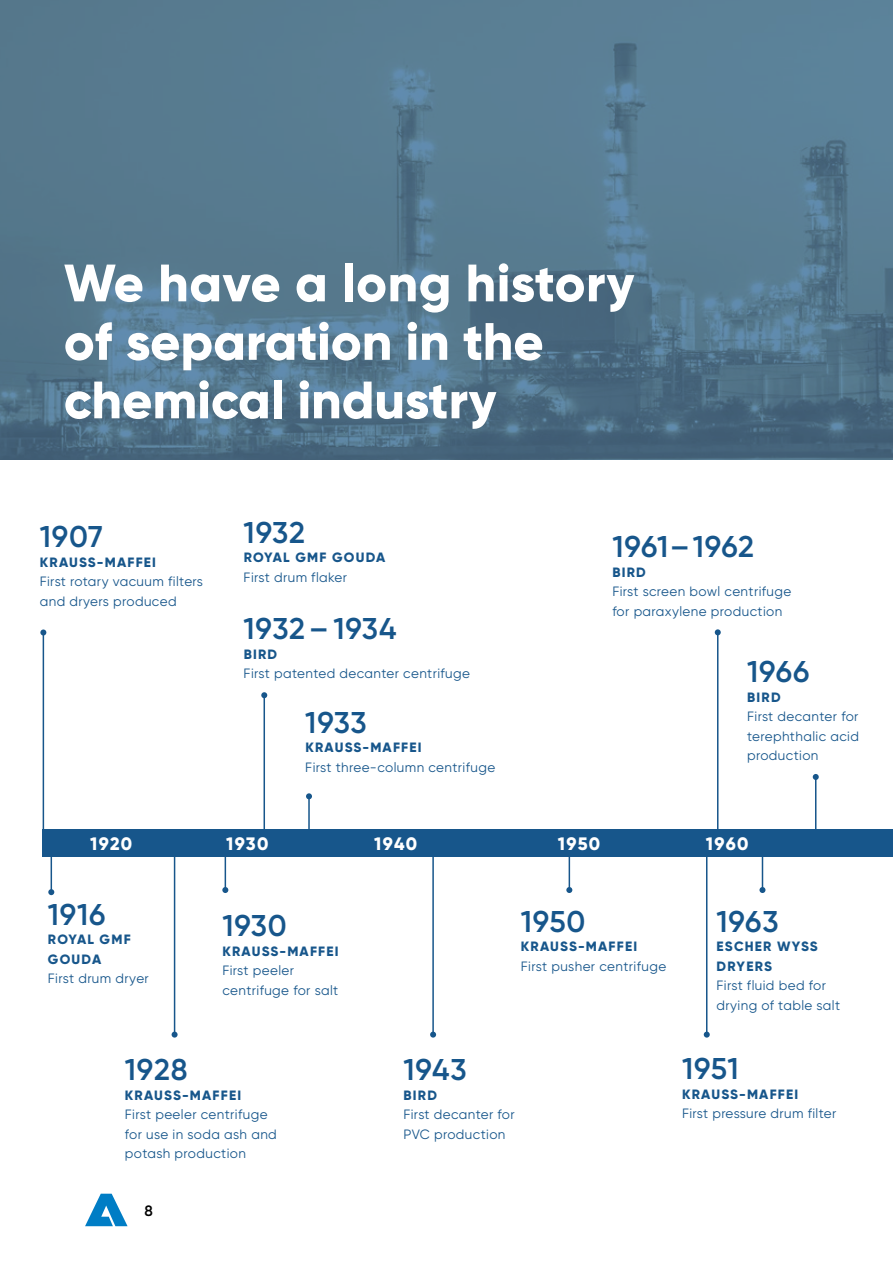
<style>
.page{position:relative;width:893px;height:1263px;background:#fff}
.page>*{position:absolute;margin:0;border:0;box-sizing:border-box;transform-origin:0 0}
.t1{font:800 52.5px/58.5px "Gilroy";color:#fff}
.t2{font:600 30px "Gilroy";letter-spacing:.025em;color:#17568b}
.t3{font:800 18px "Gilroy";letter-spacing:.08em;color:#fff}
.t4{font:600 15px "Gilroy";color:#000}
.t5{font:13.5px/19.5px "Gilroy";letter-spacing:.03em;color:#17568b}
.t6{font:800 13.5px/19.5px "Gilroy";letter-spacing:.09em;color:#17568b}
</style>
<div class="page">
<svg style="left:85px;top:1194px;width:43px;height:32px"></svg>
<svg style="left:0;top:0;width:893px;height:459px;background:#54788e"></svg>
<hr style="left:432px;top:855px;width:2px;height:179px;background:#17568b">
<svg style="left:430px;top:1031px;width:6px;height:6px"></svg>
<hr style="left:174px;top:855px;width:1px;height:179px;background:#17568b">
<svg style="left:172px;top:1031px;width:6px;height:6px"></svg>
<hr style="left:264px;top:695px;width:1px;height:137px;background:#17568b">
<svg style="left:261px;top:692px;width:6px;height:6px"></svg>
<hr style="left:43px;top:632px;width:1px;height:200px;background:#17568b">
<svg style="left:40px;top:629px;width:6px;height:6px"></svg>
<hr style="left:815px;top:777px;width:1px;height:54px;background:#17568b">
<svg style="left:813px;top:774px;width:6px;height:6px"></svg>
<hr style="left:308px;top:796px;width:2px;height:54px;background:#17568b">
<svg style="left:306px;top:793px;width:6px;height:6px"></svg>
<hr style="left:569px;top:855px;width:1px;height:35px;background:#17568b">
<svg style="left:566px;top:887px;width:6px;height:6px"></svg>
<hr style="left:762px;top:855px;width:1px;height:35px;background:#17568b">
<svg style="left:759px;top:887px;width:6px;height:6px"></svg>
<hr style="left:225px;top:855px;width:1px;height:35px;background:#17568b">
<svg style="left:222px;top:887px;width:6px;height:6px"></svg>
<hr style="left:51px;top:857px;width:1px;height:35px;background:#17568b">
<svg style="left:48px;top:889px;width:6px;height:6px"></svg>
<div style="left:43px;top:829px;width:166px;height:28px;background:#17568b"></div>
<div style="left:208px;top:829px;width:166px;height:28px;background:#17568b"></div>
<div style="left:374px;top:829px;width:170px;height:28px;background:#17568b"></div>
<div style="left:540px;top:829px;width:170px;height:28px;background:#17568b"></div>
<div style="left:706px;top:829px;width:187px;height:28px;background:#17568b"></div>
<hr style="left:717px;top:632px;width:1px;height:201px;background:#17568b">
<svg style="left:715px;top:629px;width:6px;height:6px"></svg>
<hr style="left:706px;top:855px;width:1px;height:179px;background:#17568b">
<svg style="left:704px;top:1031px;width:6px;height:6px"></svg>
<h1 class="t1" style="left:64px;top:253px;width:572px">We have a long history of separation in the chemical industry</h1>
<h2 class="t2" style="left:40px;top:518px;width:65px">1907</h2>
<p class="t6" style="left:40px;top:552px;width:118px">KRAUSS-MAFFEI</p>
<p class="t5" style="left:40px;top:571px;width:165px">First rotary vacuum filters and dryers produced</p>
<h2 class="t2" style="left:244px;top:514px;width:63px">1932</h2>
<p class="t6" style="left:244px;top:548px;width:143px">ROYAL GMF GOUDA</p>
<p class="t5" style="left:244px;top:567px;width:105px">First drum flaker</p>
<h2 class="t2" style="left:244px;top:610px;width:154px">1932 – 1934</h2>
<p class="t6" style="left:244px;top:644px;width:35px">BIRD</p>
<p class="t5" style="left:244px;top:663px;width:228px">First patented decanter centrifuge</p>
<h2 class="t2" style="left:305px;top:703px;width:63px">1933</h2>
<p class="t6" style="left:305px;top:737px;width:118px">KRAUSS-MAFFEI</p>
<p class="t5" style="left:305px;top:757px;width:191px">First three-column centrifuge</p>
<h2 class="t2" style="left:612px;top:528px;width:143px">1961–1962</h2>
<p class="t6" style="left:612px;top:562px;width:35px">BIRD</p>
<p class="t5" style="left:612px;top:582px;width:181px">First screen bowl centrifuge for paraxylene production</p>
<h2 class="t2" style="left:747px;top:653px;width:64px">1966</h2>
<p class="t6" style="left:747px;top:687px;width:35px">BIRD</p>
<p class="t5" style="left:747px;top:706px;width:113px;text-align:justify">First decanter for terephthalic acid production</p>
<h3 class="t3" style="left:90px;top:833px;width:44px">1920</h3>
<h3 class="t3" style="left:226px;top:833px;width:44px">1930</h3>
<h3 class="t3" style="left:374px;top:833px;width:45px">1940</h3>
<h3 class="t3" style="left:558px;top:833px;width:44px">1950</h3>
<h3 class="t3" style="left:706px;top:833px;width:44px">1960</h3>
<h2 class="t2" style="left:48px;top:895px;width:59px">1916</h2>
<p class="t6" style="left:48px;top:929px;width:84px">ROYAL GMF<br>GOUDA</p>
<p class="t5" style="left:48px;top:968px;width:102px">First drum dryer</p>
<h2 class="t2" style="left:222px;top:907px;width:66px">1930</h2>
<p class="t6" style="left:222px;top:941px;width:118px">KRAUSS-MAFFEI</p>
<p class="t5" style="left:222px;top:960px;width:117px">First peeler centrifuge for salt</p>
<h2 class="t2" style="left:125px;top:1051px;width:64px">1928</h2>
<p class="t6" style="left:125px;top:1085px;width:118px">KRAUSS-MAFFEI</p>
<p class="t5" style="left:125px;top:1104px;width:153px">First peeler centrifuge for use in soda ash and potash production</p>
<p class="t4" style="left:145px;top:1201px;width:10px">8</p>
<h2 class="t2" style="left:521px;top:903px;width:66px">1950</h2>
<p class="t6" style="left:521px;top:937px;width:118px">KRAUSS-MAFFEI</p>
<p class="t5" style="left:521px;top:956px;width:147px">First pusher centrifuge</p>
<h2 class="t2" style="left:716px;top:903px;width:64px">1963</h2>
<p class="t6" style="left:717px;top:937px;width:103px">ESCHER WYSS<br>DRYERS</p>
<p class="t5" style="left:716px;top:976px;width:125px">First fluid bed for drying of table salt</p>
<h2 class="t2" style="left:403px;top:1051px;width:65px">1943</h2>
<p class="t6" style="left:403px;top:1085px;width:35px">BIRD</p>
<p class="t5" style="left:403px;top:1105px;width:113px">First decanter for<br>PVC production</p>
<h2 class="t2" style="left:682px;top:1050px;width:58px">1951</h2>
<p class="t6" style="left:682px;top:1084px;width:118px">KRAUSS-MAFFEI</p>
<p class="t5" style="left:682px;top:1103px;width:156px">First pressure drum filter</p>
</div>
